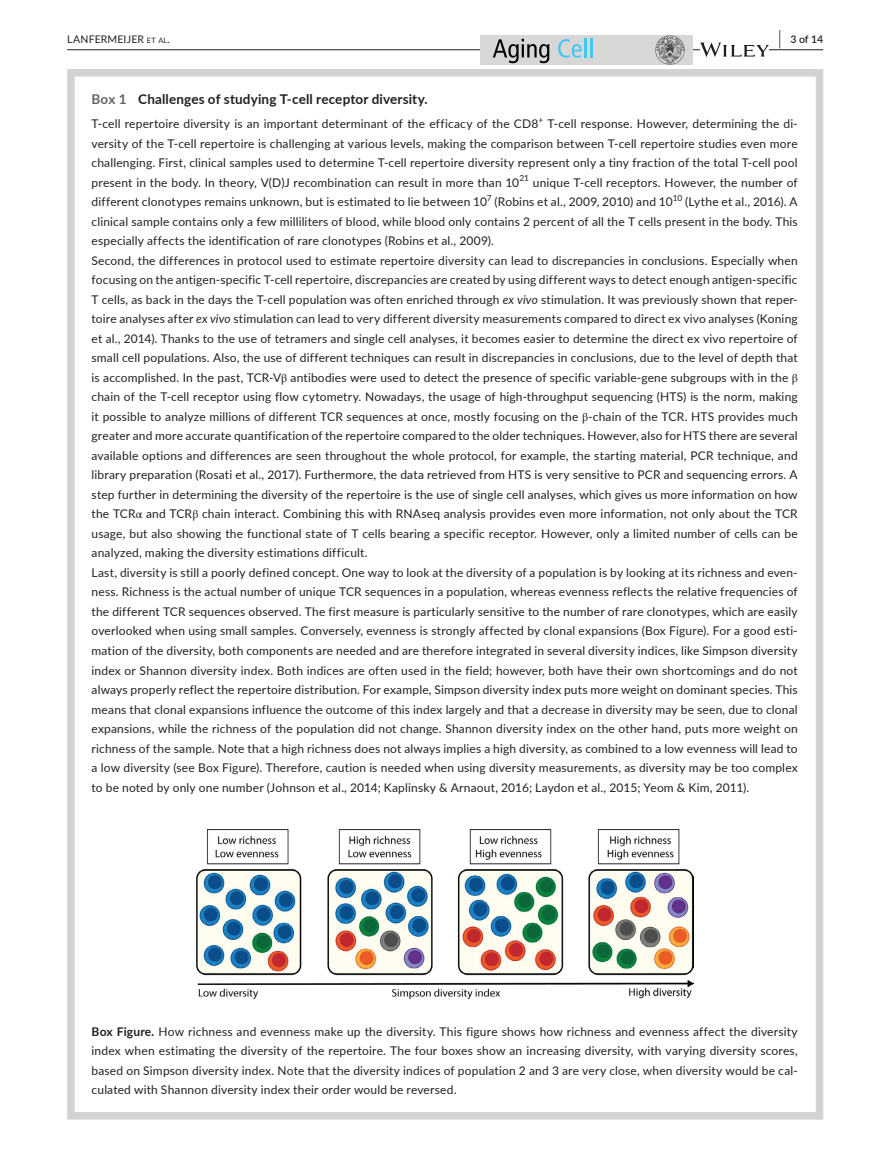
<style>
.page{position:relative;width:893px;height:1174px;background:#fff}
.page>*{position:absolute;margin:0;border:0;box-sizing:border-box;transform-origin:0 0}
.t1{font:700 13.5px "Lato";letter-spacing:.01em;color:#231f20}
.t2{font:12px/19.5px "Lato";letter-spacing:.015em;color:#231f20;text-align:justify}
.t3{font:10.5px "Lato";letter-spacing:.015em;color:#231f20}
.t4{font:600 10.5px "Lato";color:#231f20}
.t5{font:8.4px "Lato";color:#231f20}
.s1{font-size:7.35px}
.s2{font-size:19.5px}
.s3{color:#636366}
.s4{font-style:italic}
.s5{font-family:"STIX"}
.s6{font-weight:700}
</style>
<div class="page">
<hr style="left:67px;top:49px;width:756px;height:1px;background:#231f20">
<div style="left:480px;top:35px;width:213px;height:29px;background:#d7d7d7"></div>
<svg style="left:493px;top:39px;width:56px;height:24px"></svg>
<svg style="left:558px;top:38px;width:34px;height:20px"></svg>
<img style="left:655px;top:35px;width:29px;height:29px">
<svg style="left:700px;top:43px;width:69px;height:14px"></svg>
<div style="left:67px;top:69px;width:756px;height:1050px;border:8px solid #d1d2d4"></div>
<img style="left:196px;top:829px;width:498px;height:169px">
<p class="t3" style="left:67px;top:31px;width:104px">LANFERMEIJER <span class="s1">et al</span>.</p>
<p class="t4" style="left:779px;top:31px;width:46px"><span class="s2">|</span> 3 of 14</p>
<p class="t1" style="left:92px;top:89px;width:337px"><span class="s3">Box 1</span> Challenges of studying T-cell receptor diversity.</p>
<p class="t2" style="left:92px;top:114px;width:448px">T-cell repertoire diversity is an important determinant of the efficacy of the CD8</p>
<p class="t5" style="left:538px;top:114px;width:6px">+</p>
<p class="t2" style="left:92px;top:114px;width:708px;text-indent:456px">T-cell response. However, determining the di&shy;versity of the T-cell repertoire is challenging at various levels, making the comparison between T-cell repertoire studies even more challenging. First, clinical samples used to determine T-cell repertoire diversity represent only a tiny fraction of the total T-cell pool present in the body. In theory, V(D)J recombination can result in more than 10</p>
<p class="t5" style="left:519px;top:172px;width:11px">21</p>
<p class="t2" style="left:533px;top:172px;width:266px">unique T-cell receptors. However, the number of</p>
<p class="t2" style="left:92px;top:192px;width:397px">different clonotypes remains unknown, but is estimated to lie between 10</p>
<p class="t5" style="left:487px;top:192px;width:6px">7</p>
<p class="t2" style="left:495px;top:192px;width:179px">(Robins et al., 2009, 2010) and 10</p>
<p class="t5" style="left:673px;top:192px;width:11px">10</p>
<p class="t2" style="left:92px;top:192px;width:708px;text-align:left;text-indent:594px">(Lythe et al., 2016). A clinical sample contains only a few milliliters of blood, while blood only contains 2 percent of all the T cells present in the body. This especially affects the identification of rare clonotypes (Robins et al., 2009).<br>Second, the differences in protocol used to estimate repertoire diversity can lead to discrepancies in conclusions. Especially when focusing on the antigen-specific T-cell repertoire, discrepancies are created by using different ways to detect enough antigen-specific T cells, as back in the days the T-cell population was often enriched through <span class="s4">ex vivo</span> stimulation. It was previously shown that reper&shy;toire analyses after <span class="s4">ex vivo</span> stimulation can lead to very different diversity measurements compared to direct ex vivo analyses (Koning et al., 2014). Thanks to the use of tetramers and single cell analyses, it becomes easier to determine the direct ex vivo repertoire of small cell populations. Also, the use of different techniques can result in discrepancies in conclusions, due to the level of depth that is accomplished. In the past, TCR-V<span class="s5">β</span> antibodies were used to detect the presence of specific variable-gene subgroups with in the <span class="s5">β </span>chain of the T-cell receptor using flow cytometry. Nowadays, the usage of high-throughput sequencing (HTS) is the norm, making it possible to analyze millions of different TCR sequences at once, mostly focusing on the <span class="s5">β</span>-chain of the TCR. HTS provides much greater and more accurate quantification of the repertoire compared to the older techniques. However, also for HTS there are several available options and differences are seen throughout the whole protocol, for example, the starting material, PCR technique, and library preparation (Rosati et al., 2017). Furthermore, the data retrieved from HTS is very sensitive to PCR and sequencing errors. A step further in determining the diversity of the repertoire is the use of single cell analyses, which gives us more information on how the TCR<span class="s5">α</span> and TCR<span class="s5">β</span> chain interact. Combining this with RNAseq analysis provides even more information, not only about the TCR usage, but also showing the functional state of T cells bearing a specific receptor. However, only a limited number of cells can be analyzed, making the diversity estimations difficult.<br>Last, diversity is still a poorly defined concept. One way to look at the diversity of a population is by looking at its richness and even&shy;ness. Richness is the actual number of unique TCR sequences in a population, whereas evenness reflects the relative frequencies of the different TCR sequences observed. The first measure is particularly sensitive to the number of rare clonotypes, which are easily overlooked when using small samples. Conversely, evenness is strongly affected by clonal expansions (Box Figure). For a good esti&shy;mation of the diversity, both components are needed and are therefore integrated in several diversity indices, like Simpson diversity index or Shannon diversity index. Both indices are often used in the field; however, both have their own shortcomings and do not always properly reflect the repertoire distribution. For example, Simpson diversity index puts more weight on dominant species. This means that clonal expansions influence the outcome of this index largely and that a decrease in diversity may be seen, due to clonal expansions, while the richness of the population did not change. Shannon diversity index on the other hand, puts more weight on richness of the sample. Note that a high richness does not always implies a high diversity, as combined to a low evenness will lead to a low diversity (see Box Figure). Therefore, caution is needed when using diversity measurements, as diversity may be too complex to be noted by only one number (Johnson et al., 2014; Kaplinsky &amp; Arnaout, 2016; Laydon et al., 2015; Yeom &amp; Kim, 2011).</p>
<p class="t2" style="left:92px;top:1021px;width:708px"><span class="s6">Box Figure.</span> How richness and evenness make up the diversity. This figure shows how richness and evenness affect the diversity index when estimating the diversity of the repertoire. The four boxes show an increasing diversity, with varying diversity scores, based on Simpson diversity index. Note that the diversity indices of population 2 and 3 are very close, when diversity would be cal&shy;culated with Shannon diversity index their order would be reversed.</p>
</div>
